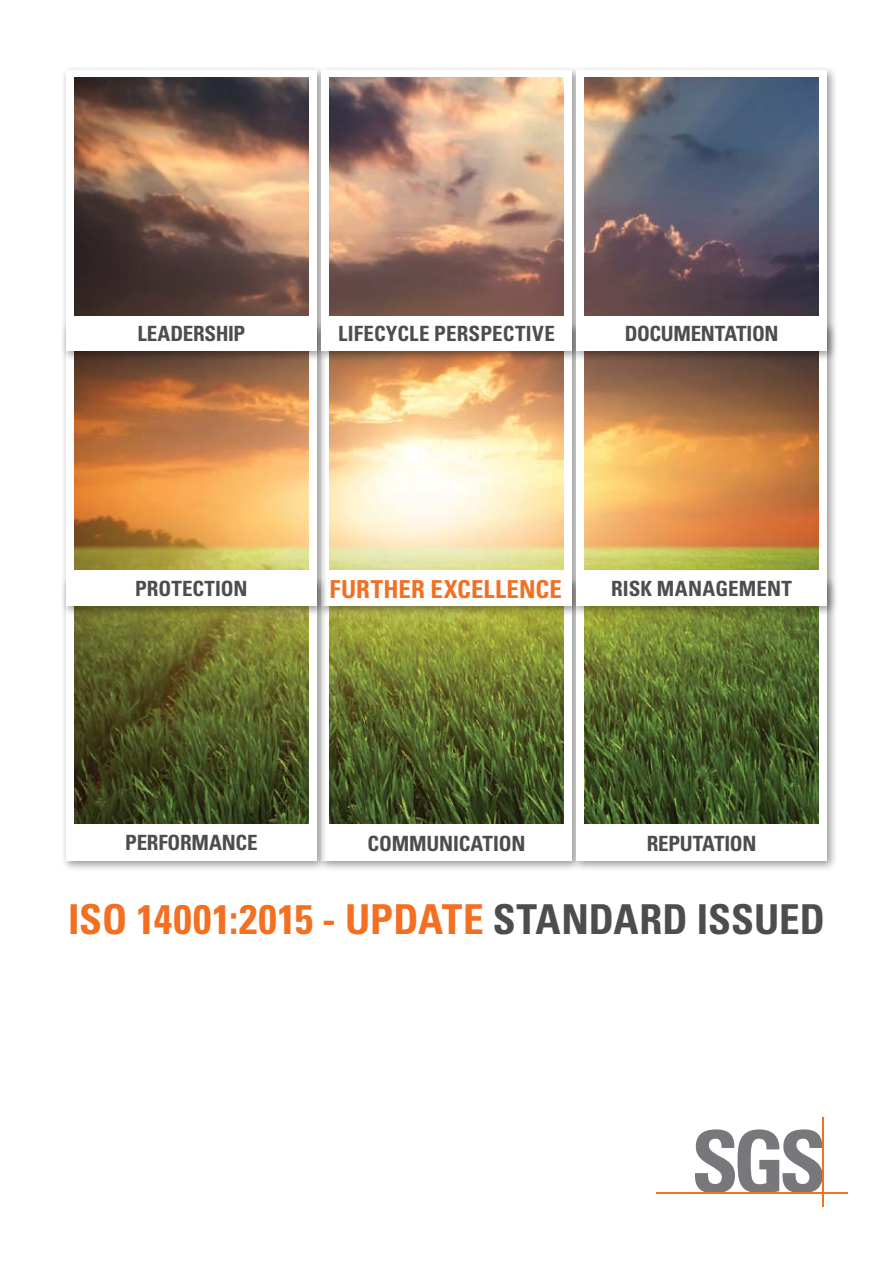
<style>
.page{position:relative;width:893px;height:1263px;background:#fff}
.page>*{position:absolute;margin:0;border:0;box-sizing:border-box;transform-origin:0 0}
.t1{font:700 condensed 41.25px "Univers LT";color:#f36f21}
.t2{font:700 condensed 24.75px "Univers LT";letter-spacing:.005em;color:#f36f21}
.t3{font:700 condensed 21px "Univers LT";color:#4d4d4f}
.s1{color:#4d4d4f}
</style>
<div class="page">
<svg style="left:695px;top:1129px;width:127px;height:63px"></svg>
<hr style="left:656px;top:1192px;width:192px;height:2px;background:#f36f21">
<hr style="left:822px;top:1117px;width:2px;height:89px;background:#f36f21">
<div style="left:316px;top:575px;width:267px;height:297px;background:#000;opacity:.4"></div>
<div style="left:321px;top:580px;width:251px;height:281px;background:#fff"></div>
<img style="left:330px;top:617px;width:233px;height:207px">
<div style="left:571px;top:575px;width:267px;height:297px;background:#000;opacity:.4"></div>
<div style="left:576px;top:580px;width:251px;height:281px;background:#fff"></div>
<img style="left:585px;top:617px;width:234px;height:207px">
<div style="left:316px;top:320px;width:267px;height:297px;background:#000;opacity:.4"></div>
<div style="left:321px;top:326px;width:251px;height:280px;background:#fff"></div>
<div style="left:61px;top:575px;width:267px;height:297px;background:#000;opacity:.4"></div>
<div style="left:66px;top:580px;width:251px;height:281px;background:#fff"></div>
<div style="left:571px;top:320px;width:267px;height:297px;background:#000;opacity:.4"></div>
<div style="left:576px;top:325px;width:251px;height:281px;background:#fff"></div>
<img style="left:74px;top:617px;width:234px;height:207px">
<div style="left:61px;top:320px;width:267px;height:297px;background:#000;opacity:.4"></div>
<div style="left:66px;top:325px;width:251px;height:281px;background:#fff"></div>
<img style="left:585px;top:362px;width:234px;height:208px">
<img style="left:330px;top:362px;width:233px;height:208px">
<img style="left:74px;top:362px;width:234px;height:208px">
<div style="left:61px;top:65px;width:267px;height:297px;background:#000;opacity:.4"></div>
<div style="left:66px;top:70px;width:251px;height:281px;background:#fff"></div>
<div style="left:316px;top:65px;width:267px;height:297px;background:#000;opacity:.4"></div>
<div style="left:321px;top:70px;width:251px;height:281px;background:#fff"></div>
<div style="left:571px;top:65px;width:267px;height:297px;background:#000;opacity:.4"></div>
<div style="left:576px;top:70px;width:251px;height:281px;background:#fff"></div>
<img style="left:74px;top:77px;width:234px;height:238px">
<img style="left:330px;top:77px;width:233px;height:238px">
<img style="left:585px;top:77px;width:234px;height:238px">
<p class="t3" style="left:137px;top:321px;width:109px">LEADERSHIP</p>
<p class="t3" style="left:338px;top:321px;width:218px">LIFECYCLE PERSPECTIVE</p>
<p class="t3" style="left:625px;top:321px;width:155px">DOCUMENTATION</p>
<p class="t2" style="left:330px;top:574px;width:234px">FURTHER EXCELLENCE</p>
<p class="t3" style="left:135px;top:576px;width:114px">PROTECTIO N</p>
<p class="t3" style="left:611px;top:576px;width:182px">RISK MANAGEMENT</p>
<p class="t3" style="left:125px;top:830px;width:134px">PERFORMANCE</p>
<p class="t3" style="left:367px;top:831px;width:160px">COMMUNICATION</p>
<p class="t3" style="left:647px;top:831px;width:111px">REPUTATION</p>
<h1 class="t1" style="left:68px;top:893px;width:759px">ISO 14001:2015 - UPDATE <span class="s1">STANDARD ISSUED</span></h1>
</div>
